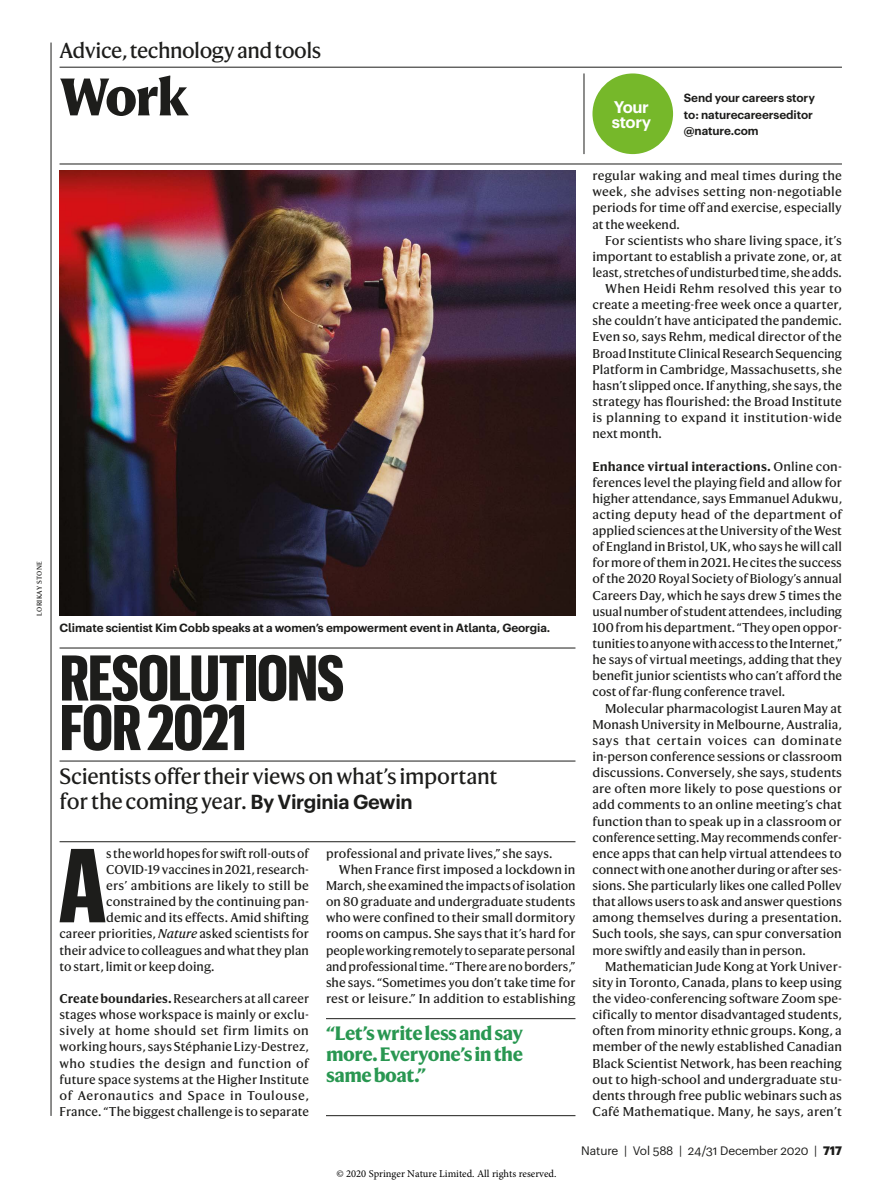
<style>
.page{position:relative;width:893px;height:1187px;background:#fff}
.page>*{position:absolute;margin:0;border:0;box-sizing:border-box;transform-origin:0 0}
.t1{font:700 102.6px "Graphik X Cond";color:#1d1d1b}
.t2{font:700 63px/49.5px "Graphik X Cond";letter-spacing:-.02em;color:#1d1d1b}
.t3{font:800 51px "Harding";color:#1d1d1b}
.t4{font:21.3px/24.5px "Harding Text";letter-spacing:-.015em;color:#1d1d1b}
.t5{font:21px "Harding Text";letter-spacing:-.025em;color:#1d1d1b}
.t6{font:700 18.75px/21px "Harding Text";letter-spacing:-.025em;color:#299751;text-align:justify}
.t7{font:600 16.5px/15px "Graphik Naturel";letter-spacing:-.025em;color:#fff}
.t8{font:12.3px/16.2px "Harding Text";color:#1d1d1b;text-align:justify}
.t9{font:12.3px "Harding Text";letter-spacing:.025em;color:#1d1d1b}
.t10{font:12.3px "Harding Text";letter-spacing:.02em;color:#1d1d1b}
.t11{font:12px "Graphik Naturel";letter-spacing:-.01em;color:#1d1d1b}
.t12{font:600 11.7px/16.2px "Graphik Naturel";letter-spacing:-.005em;color:#1d1d1b}
.t13{font:10.5px "Minion Pro";color:#000}
.t14{font:6.75px "Harding Text";letter-spacing:.045em;color:#1d1d1b}
.s1{font-family:"Graphik Naturel";font-weight:600;font-size:19.8px}
.s2{font-style:italic}
.s3{font-weight:600}
.s4{font-weight:700}
</style>
<div class="page">
<hr style="left:60px;top:760px;width:515px;height:1px;background:#1d1d1b">
<hr style="left:60px;top:841px;width:515px;height:1px;background:#1d1d1b">
<img style="left:60px;top:170px;width:515px;height:445px">
<hr style="left:326px;top:1115px;width:249px;height:1px;background:#1d1d1b">
<hr style="left:326px;top:1018px;width:249px;height:1px;background:#1d1d1b">
<hr style="left:60px;top:647px;width:515px;height:1px;background:#1d1d1b">
<hr style="left:51px;top:43px;width:1px;height:1072px;background:#1d1d1b">
<hr style="left:60px;top:164px;width:782px;height:1px;background:#1d1d1b">
<hr style="left:60px;top:67px;width:782px;height:1px;background:#1d1d1b">
<div style="left:592px;top:73px;width:81px;height:81px;background:#76b82a;border-radius:50%"></div>
<hr style="left:584px;top:73px;width:1px;height:81px;background:#1d1d1b">
<p class="t14" style="left:35px;top:615px;width:56px;rotate:-90deg">LORIKAY STONE</p>
<h3 class="t5" style="left:60px;top:37px;width:263px">Advice, technology and tools</h3>
<h3 class="t3" style="left:60px;top:65px;width:131px">Work</h3>
<p class="t12" style="left:60px;top:618px;width:492px">Climate scientist Kim Cobb speaks at a women’s empowerment event in Atlanta, Georgia.</p>
<h2 class="t2" style="left:60px;top:648px;width:286px">RESOLUTIONS<br>FOR 2021</h2>
<h3 class="t4" style="left:60px;top:764px;width:440px">Scientists offer their views on what’s important for the coming year. <span class="s1">By Virginia Gewin</span></h3>
<h1 class="t1" style="left:59px;top:812px;width:49px">A</h1>
<p class="t8" style="left:106px;top:845px;width:204px">s the world hopes for swift roll-outs of</p>
<p class="t8" style="left:106px;top:861px;width:204px">COVID-19 vaccines in 2021, research-</p>
<p class="t8" style="left:106px;top:877px;width:204px">ers’ ambitions are likely to still be</p>
<p class="t8" style="left:106px;top:893px;width:204px">constrained by the continuing pan-</p>
<p class="t8" style="left:106px;top:909px;width:204px">demic and its effects. Amid shifting</p>
<p class="t8" style="left:60px;top:926px;width:251px">career priorities, <span class="s2">Nature</span> asked scientists for</p>
<p class="t8" style="left:60px;top:942px;width:251px">their advice to colleagues and what they plan</p>
<p class="t8" style="left:60px;top:958px;width:157px">to start, limit or keep doing.</p>
<p class="t8" style="left:60px;top:990px;width:251px"><span class="s3">Create boundaries.</span> Researchers at all career stages whose workspace is mainly or exclu&shy;sively at home should set firm limits on working hours, says Stéphanie Lizy-Destrez, who studies the design and function of future space systems at the Higher Institute of Aeronautics and Space in Toulouse, France. “The biggest challenge is to separate</p>
<p class="t8" style="left:326px;top:845px;width:228px">professional and private lives,” she says.</p>
<p class="t8" style="left:339px;top:861px;width:238px">When France first imposed a lockdown in</p>
<p class="t8" style="left:326px;top:877px;width:251px">March, she examined the impacts of isolation</p>
<p class="t8" style="left:326px;top:893px;width:251px">on 80 graduate and undergraduate students</p>
<p class="t8" style="left:326px;top:909px;width:251px">who were confined to their small dormitory</p>
<p class="t8" style="left:326px;top:926px;width:251px">rooms on campus. She says that it’s hard for</p>
<p class="t8" style="left:326px;top:942px;width:251px">people working remotely to separate personal</p>
<p class="t8" style="left:326px;top:958px;width:251px">and professional time. “There are no borders,”</p>
<p class="t8" style="left:326px;top:974px;width:251px">she says. “Sometimes you don’t take time for</p>
<p class="t8" style="left:326px;top:990px;width:251px">rest or leisure.” In addition to establishing</p>
<h3 class="t6" style="left:326px;top:1022px;width:199px">“Let’s write less and say more. Everyone’s in the same boat.”</h3>
<h3 class="t7" style="left:612px;top:98px;width:41px">Your story</h3>
<p class="t12" style="left:684px;top:89px;width:133px">Send your careers story to: naturecareerseditor @nature.com</p>
<p class="t8" style="left:592px;top:168px;width:251px">regular waking and meal times during the week, she advises setting non-negotiable periods for time off and exercise, especially at the weekend.</p>
<p class="t8" style="left:605px;top:232px;width:238px">For scientists who share living space, it’s</p>
<p class="t8" style="left:592px;top:248px;width:251px">important to establish a private zone, or, at</p>
<p class="t8" style="left:592px;top:264px;width:251px">least, stretches of undisturbed time, she adds.</p>
<p class="t10" style="left:605px;top:281px;width:238px">When Heidi Rehm resolved this year to</p>
<p class="t8" style="left:592px;top:297px;width:251px">create a meeting-free week once a quarter,</p>
<p class="t8" style="left:592px;top:313px;width:251px">she couldn’t have anticipated the pandemic.</p>
<p class="t8" style="left:592px;top:329px;width:251px">Even so, says Rehm, medical director of the</p>
<p class="t8" style="left:592px;top:345px;width:251px">Broad Institute Clinical Research Sequencing</p>
<p class="t8" style="left:592px;top:361px;width:251px">Platform in Cambridge, Massachusetts, she</p>
<p class="t8" style="left:592px;top:377px;width:251px">hasn’t slipped once. If anything, she says, the</p>
<p class="t8" style="left:592px;top:393px;width:251px">strategy has flourished: the Broad Institute</p>
<p class="t9" style="left:592px;top:410px;width:251px">is planning to expand it institution-wide</p>
<p class="t8" style="left:592px;top:426px;width:71px">next month.</p>
<p class="t8" style="left:592px;top:458px;width:251px"><span class="s3">Enhance virtual interactions.</span> Online con&shy;ferences level the playing field and allow for higher attendance, says Emmanuel Adukwu, acting deputy head of the department of applied sciences at the University of the West of England in Bristol, UK, who says he will call for more of them in 2021. He cites the success of the 2020 Royal Society of Biology’s annual Careers Day, which he says drew 5 times the usual number of student attendees, including 100 from his department. “They open oppor&shy;tunities to anyone with access to the Internet,” he says of virtual meetings, adding that they benefit junior scientists who can’t afford the cost of far-flung conference travel.</p>
<p class="t8" style="left:592px;top:700px;width:251px;text-indent:13px">Molecular pharmacologist Lauren May at Monash University in Melbourne, Australia, says that certain voices can dominate in-person conference sessions or classroom discussions. Conversely, she says, students are often more likely to pose questions or add comments to an online meeting’s chat function than to speak up in a classroom or conference setting. May recommends confer&shy;ence apps that can help virtual attendees to connect with one another during or after ses&shy;sions. She particularly likes one called Pollev that allows users to ask and answer questions among themselves during a presentation.<br>Such tools, she says, can spur conversation more swiftly and easily than in person.</p>
<p class="t8" style="left:592px;top:958px;width:251px;text-indent:13px">Mathematician Jude Kong at York Univer&shy;sity in Toronto, Canada, plans to keep using the video-conferencing software Zoom spe&shy;cifically to mentor disadvantaged students, often from minority ethnic groups. Kong, a member of the newly established Canadian Black Scientist Network, has been reaching out to high-school and undergraduate stu&shy;dents through free public webinars such as Café Mathematique. Many, he says, aren’t</p>
<p class="t13" style="left:336px;top:1166px;width:222px">© 2020 Springer Nature Limited. All rights reserved.</p>
<p class="t11" style="left:581px;top:1141px;width:262px">Nature | Vol 588 | 24/31 December 2020 | <span class="s4">717</span></p>
</div>
